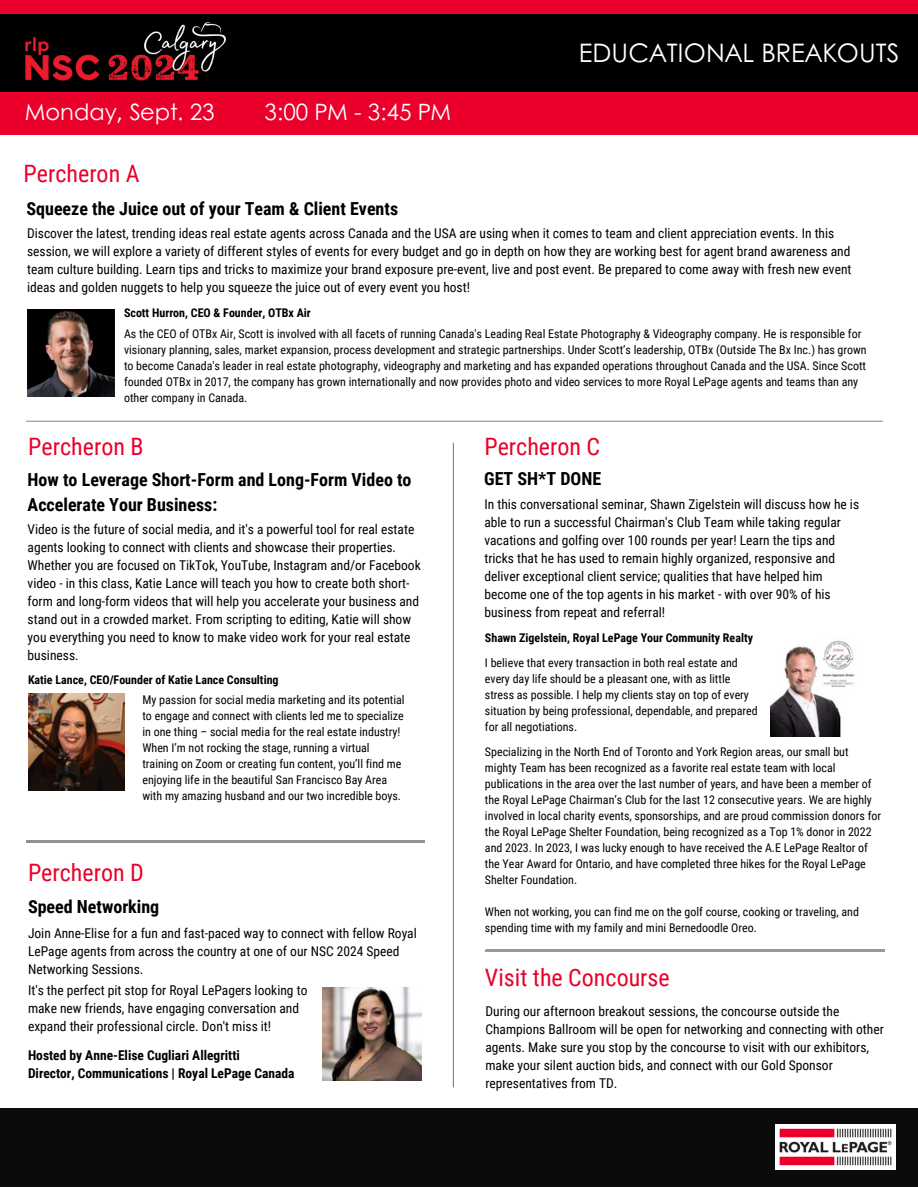
<style>
.page{position:relative;width:918px;height:1188px;background:#fff}
.page>*{position:absolute;margin:0;border:0;box-sizing:border-box;transform-origin:0 0}
.t1{font:25.5px "Century Gothic";color:#fff}
.t2{font:24px "Roboto Condensed";color:#ea002a}
.t3{font:22.5px "Century Gothic";color:#fff}
.t4{font:700 18px/24.8px "Roboto Condensed";color:#000}
.t5{font:13.5px/18px "Roboto Condensed";color:#000}
.t6{font:700 13.5px/18px "Roboto Condensed";color:#000}
.t7{font:12px/16px "Roboto Condensed";color:#000}
.t8{font:700 12px "Roboto Condensed";color:#000}
</style>
<div class="page">
<div style="left:0;top:0;width:918px;height:134px;background:#ea002a"></div>
<div style="left:0;top:14px;width:918px;height:78px;background:#000"></div>
<hr style="left:26px;top:421px;width:857px;height:1px;background:#000">
<div style="left:0;top:1108px;width:917px;height:79px;background:#0b0b0b"></div>
<img style="left:775px;top:1125px;width:121px;height:45px">
<img style="left:25px;top:22px;width:202px;height:59px">
<img style="left:27px;top:309px;width:88px;height:88px">
<img style="left:28px;top:693px;width:97px;height:97px">
<img style="left:771px;top:640px;width:84px;height:97px">
<img style="left:322px;top:987px;width:99px;height:94px">
<svg style="left:27px;top:840px;width:398px;height:2px"></svg>
<svg style="left:486px;top:950px;width:398px;height:1px"></svg>
<hr style="left:453px;top:443px;width:1px;height:644px;background:#000">
<p class="t3" style="left:25px;top:95px;width:191px">Monday, Sept. 23</p>
<p class="t3" style="left:265px;top:95px;width:188px">3:00 PM - 3:45 PM</p>
<h5 class="t2" style="left:24px;top:160px;width:118px">Percheron A</h5>
<p class="t4" style="left:27px;top:196px;width:373px">Squeeze the Juice out of your Team &amp; Client Events</p>
<p class="t1" style="left:579px;top:33px;width:322px">EDUCATIONAL BREAKOUTS</p>
<p class="t5" style="left:27px;top:225px;width:826px">Discover the latest, trending ideas real estate agents across Canada and the USA are using when it comes to team and client appreciation events. In this session, we will explore a variety of different styles of events for every budget and go in depth on how they are working best for agent brand awareness and team culture building. Learn tips and tricks to maximize your brand exposure pre-event, live and post event. Be prepared to come away with fresh new event ideas and golden nuggets to help you squeeze the juice out of every event you host!</p>
<p class="t8" style="left:124px;top:306px;width:188px">Scott Hurron, CEO &amp; Founder, OTBx Air</p>
<p class="t7" style="left:124px;top:326px;width:739px">As the CEO of OTBx Air, Scott is involved with all facets of running Canada's Leading Real Estate Photography &amp; Videography company. He is responsible for</p>
<p class="t7" style="left:124px;top:342px;width:744px">visionary planning, sales, market expansion, process development and strategic partnerships. Under Scott’s leadership, OTBx (Outside The Bx Inc.) has grown to become Canada's leader in real estate photography, videography and marketing and has expanded operations throughout Canada and the USA. Since Scott founded OTBx in 2017, the company has grown internationally and now provides photo and video services to more Royal LePage agents and teams than any other company in Canada.</p>
<h2 class="t2" style="left:28px;top:433px;width:117px">Percheron B</h2>
<p class="t4" style="left:28px;top:467px;width:385px">How to Leverage Short-Form and Long-Form Video to<br>Accelerate Your Business:</p>
<p class="t5" style="left:28px;top:521px;width:395px">Video is the future of social media, and it's a powerful tool for real estate agents looking to connect with clients and showcase their properties.<br>Whether you are focused on TikTok, YouTube, Instagram and/or Facebook video - in this class, Katie Lance will teach you how to create both short&shy;form and long-form videos that will help you accelerate your business and stand out in a crowded market. From scripting to editing, Katie will show you everything you need to know to make video work for your real estate business.</p>
<h5 class="t8" style="left:28px;top:673px;width:252px">Katie Lance, CEO/Founder of Katie Lance Consulting</h5>
<h2 class="t7" style="left:142px;top:692px;width:264px">My passion for social media marketing and its potential to engage and connect with clients led me to specialize in one thing – social media for the real estate industry!<br>When I’m not rocking the stage, running a virtual training on Zoom or creating fun content, you’ll find me enjoying life in the beautiful San Francisco Bay Area with my amazing husband and our two incredible boys.</h2>
<p class="t2" style="left:28px;top:859px;width:117px">Percheron D</p>
<p class="t4" style="left:28px;top:894px;width:133px">Speed Networking</p>
<p class="t5" style="left:28px;top:924px;width:390px">Join Anne-Elise for a fun and fast-paced way to connect with fellow Royal<br>LePage agents from across the country at one of our NSC 2024 Speed<br>Networking Sessions.</p>
<h2 class="t5" style="left:28px;top:981px;width:281px">It's the perfect pit stop for Royal LePagers looking to make new friends, have engaging conversation and expand their professional circle. Don't miss it!</h2>
<p class="t6" style="left:28px;top:1046px;width:268px">Hosted by Anne-Elise Cugliari Allegritti<br>Director, Communications | Royal LePage Canada</p>
<p class="t2" style="left:484px;top:433px;width:117px">Percheron C</p>
<h6 class="t4" style="left:484px;top:466px;width:118px">GET SH*T DONE</h6>
<h2 class="t5" style="left:484px;top:495px;width:376px">In this conversational seminar, Shawn Zigelstein will discuss how he is able to run a successful Chairman's Club Team while taking regular vacations and golfing over 100 rounds per year! Learn the tips and tricks that he has used to remain highly organized, responsive and deliver exceptional client service; qualities that have helped him become one of the top agents in his market - with over 90% of his business from repeat and referral!</h2>
<h4 class="t8" style="left:485px;top:630px;width:270px">Shawn Zigelstein, Royal LePage Your Community Realty</h4>
<p class="t7" style="left:485px;top:655px;width:274px">I believe that every transaction in both real estate and every day life should be a pleasant one, with as little stress as possible. I help my clients stay on top of every situation by being professional, dependable, and prepared for all negotiations.</p>
<p class="t7" style="left:485px;top:744px;width:398px">Specializing in the North End of Toronto and York Region areas, our small but mighty Team has been recognized as a favorite real estate team with local publications in the area over the last number of years, and have been a member of the Royal LePage Chairman’s Club for the last 12 consecutive years. We are highly involved in local charity events, sponsorships, and are proud commission donors for the Royal LePage Shelter Foundation, being recognized as a Top 1% donor in 2022 and 2023. In 2023, I was lucky enough to have received the A.E LePage Realtor of the Year Award for Ontario, and have completed three hikes for the Royal LePage Shelter Foundation.</p>
<p class="t7" style="left:485px;top:904px;width:376px">When not working, you can find me on the golf course, cooking or traveling, and spending time with my family and mini Bernedoodle Oreo.</p>
<p class="t2" style="left:485px;top:964px;width:186px">Visit the Concourse</p>
<p class="t5" style="left:485px;top:1002px;width:400px">During our afternoon breakout sessions, the concourse outside the Champions Ballroom will be open for networking and connecting with other agents. Make sure you stop by the concourse to visit with our exhibitors, make your silent auction bids, and connect with our Gold Sponsor representatives from TD.</p>
</div>
